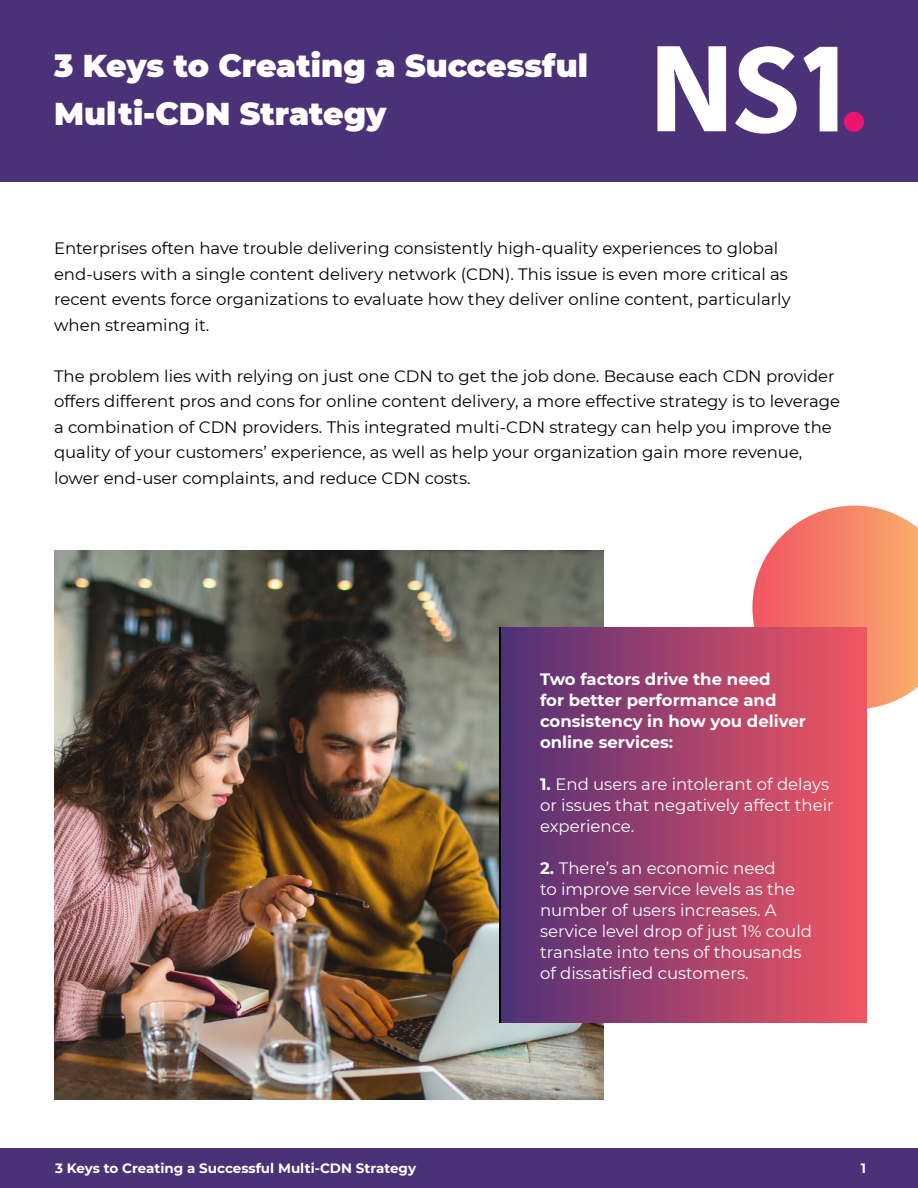
<style>
.page{position:relative;width:918px;height:1188px;background:#fff}
.page>*{position:absolute;margin:0;border:0;box-sizing:border-box;transform-origin:0 0}
.t1{font:900 31.5px/48px "Montserrat";color:#fff}
.t2{font:16.5px/25.5px "Montserrat";color:#000}
.t3{font:16.5px/21px "Montserrat";color:#fff}
.t4{font:700 16.5px/21px "Montserrat";color:#fff}
.t5{font:700 13.5px "Montserrat";color:#fff}
.s1{font-weight:700}
</style>
<div class="page">
<div style="left:0;top:1148px;width:918px;height:40px;background:#4b3177"></div>
<svg style="left:752px;top:506px;width:166px;height:203px"></svg>
<img style="left:55px;top:550px;width:549px;height:549px">
<div style="left:0;top:0;width:918px;height:181px;background:#4b3177"></div>
<div style="left:500px;top:628px;width:366px;height:395px;background:linear-gradient(to right,#503077,#f35561)"></div>
<svg style="left:657px;top:46px;width:69px;height:85px"></svg>
<svg style="left:735px;top:46px;width:62px;height:88px"></svg>
<svg style="left:803px;top:47px;width:34px;height:84px"></svg>
<div style="left:844px;top:112px;width:20px;height:20px;background:#ed1370;border-radius:50%"></div>
<h1 class="t1" style="left:54px;top:40px;width:535px">3 Keys to Creating a Successful<br>Multi-CDN Strategy</h1>
<p class="t2" style="left:54px;top:235px;width:738px">Enterprises often have trouble delivering consistently high-quality experiences to global end-users with a single content delivery network (CDN). This issue is even more critical as recent events force organizations to evaluate how they deliver online content, particularly when streaming it.</p>
<p class="t2" style="left:54px;top:362px;width:788px">The problem lies with relying on just one CDN to get the job done. Because each CDN provider offers different pros and cons for online content delivery, a more effective strategy is to leverage a combination of CDN providers. This integrated multi-CDN strategy can help you improve the quality of your customers’ experience, as well as help your organization gain more revenue, lower end-user complaints, and reduce CDN costs.</p>
<p class="t4" style="left:540px;top:668px;width:267px">Two factors drive the need<br>for better performance and consistency in how you deliver online services:</p>
<p class="t3" style="left:540px;top:773px;width:295px"><span class="s1">1.</span> End users are intolerant of delays or issues that negatively affect their experience.</p>
<p class="t3" style="left:540px;top:857px;width:273px"><span class="s1">2.</span> There’s an economic need<br>to improve service levels as the number of users increases. A service level drop of just 1% could translate into tens of thousands of dissatisfied customers.</p>
<p class="t5" style="left:55px;top:1159px;width:362px">3 Keys to Creating a Successful Multi-CDN Strategy</p>
<p class="t5" style="left:861px;top:1159px;width:7px">1</p>
</div>
